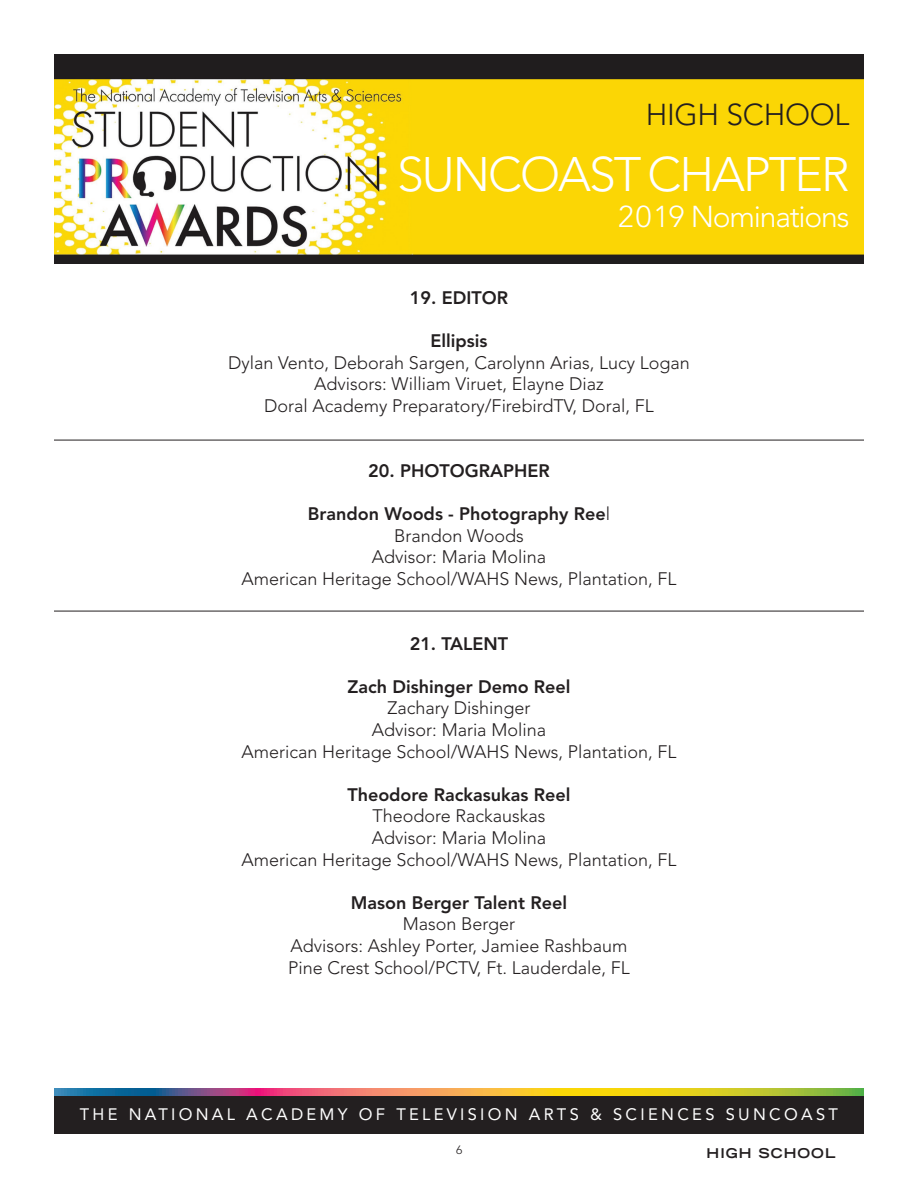
<style>
.page{position:relative;width:918px;height:1188px;background:#fff}
.page>*{position:absolute;margin:0;border:0;box-sizing:border-box;transform-origin:0 0}
.t1{font:300 48px "Avenir";letter-spacing:-.04em;color:#fff}
.t2{font:300 30px "Avenir";letter-spacing:-.04em;color:#fff}
.t3{font:300 30px "Avenir";letter-spacing:-.01em;color:#231f20}
.t4{font:300 18px "Avenir";color:#231f20}
.t5{font:800 18px "Avenir";color:#231f20}
.t6{font:16.5px "Avenir";letter-spacing:.2em;color:#fff}
.t7{font:700 expanded 13.5px "Trade Gothic LH";letter-spacing:.075em;color:#231f20}
.t8{font:300 12px "Avenir";color:#231f20}
.s1{font-weight:300}
</style>
<div class="page">
<div style="left:54px;top:1095px;width:810px;height:39px;background:#231f20"></div>
<svg style="left:54px;top:1088px;width:810px;height:7px;background:#bb9854"></svg>
<img style="left:54px;top:54px;width:810px;height:209px">
<hr style="left:54px;top:611px;width:810px;height:1px;background:#231f20">
<hr style="left:54px;top:440px;width:810px;height:1px;background:#231f20">
<h2 class="t3" style="left:646px;top:97px;width:205px">HIGH SCHOOL</h2>
<h1 class="t1" style="left:397px;top:146px;width:454px">SUNCOAST CHAPTER</h1>
<h2 class="t2" style="left:618px;top:199px;width:233px">2019 Nominations</h2>
<p class="t5" style="left:410px;top:287px;width:100px">19. EDITOR</p>
<p class="t5" style="left:430px;top:330px;width:59px">Ellipsis</p>
<p class="t4" style="left:228px;top:352px;width:463px">Dylan Vento, Deborah Sargen, Carolynn Arias, Lucy Logan</p>
<p class="t4" style="left:314px;top:374px;width:291px">Advisors: William Viruet, Elayne Diaz</p>
<p class="t4" style="left:264px;top:395px;width:391px">Doral Academy Preparatory/FirebirdTV, Doral, FL</p>
<p class="t5" style="left:368px;top:460px;width:183px">20. PHOTOGRAPHER</p>
<p class="t5" style="left:308px;top:503px;width:304px">Brandon Woods - Photography Ree<span class="s1">l</span></p>
<p class="t4" style="left:394px;top:525px;width:131px">Brandon Woods</p>
<p class="t4" style="left:372px;top:546px;width:176px">Advisor: Maria Molina</p>
<p class="t4" style="left:241px;top:568px;width:437px">American Heritage School/WAHS News, Plantation, FL</p>
<p class="t5" style="left:410px;top:633px;width:100px">21. TALENT</p>
<p class="t5" style="left:347px;top:676px;width:225px">Zach Dishinger Demo Reel</p>
<p class="t4" style="left:387px;top:698px;width:145px">Zachary Dishinger</p>
<p class="t4" style="left:372px;top:719px;width:176px">Advisor: Maria Molina</p>
<p class="t4" style="left:241px;top:741px;width:437px">American Heritage School/WAHS News, Plantation, FL</p>
<p class="t5" style="left:347px;top:784px;width:225px">Theodore Rackasukas Reel</p>
<p class="t4" style="left:372px;top:806px;width:175px">Theodore Rackauskas</p>
<p class="t4" style="left:372px;top:827px;width:176px">Advisor: Maria Molina</p>
<p class="t4" style="left:241px;top:849px;width:437px">American Heritage School/WAHS News, Plantation, FL</p>
<p class="t5" style="left:351px;top:892px;width:218px">Mason Berger Talent Reel</p>
<p class="t4" style="left:403px;top:914px;width:114px">Mason Berger</p>
<p class="t4" style="left:290px;top:935px;width:339px">Advisors: Ashley Porter, Jamiee Rashbaum</p>
<p class="t4" style="left:288px;top:957px;width:343px">Pine Crest School/PCTV, Ft. Lauderdale, FL</p>
<p class="t6" style="left:80px;top:1105px;width:760px">THE NATIONAL ACADEMY OF TELEVISION ARTS &amp; SCIENCES SUNCOAST</p>
<p class="t8" style="left:456px;top:1142px;width:8px">6</p>
<p class="t7" style="left:707px;top:1145px;width:130px">HIGH SCHOOL</p>
</div>
